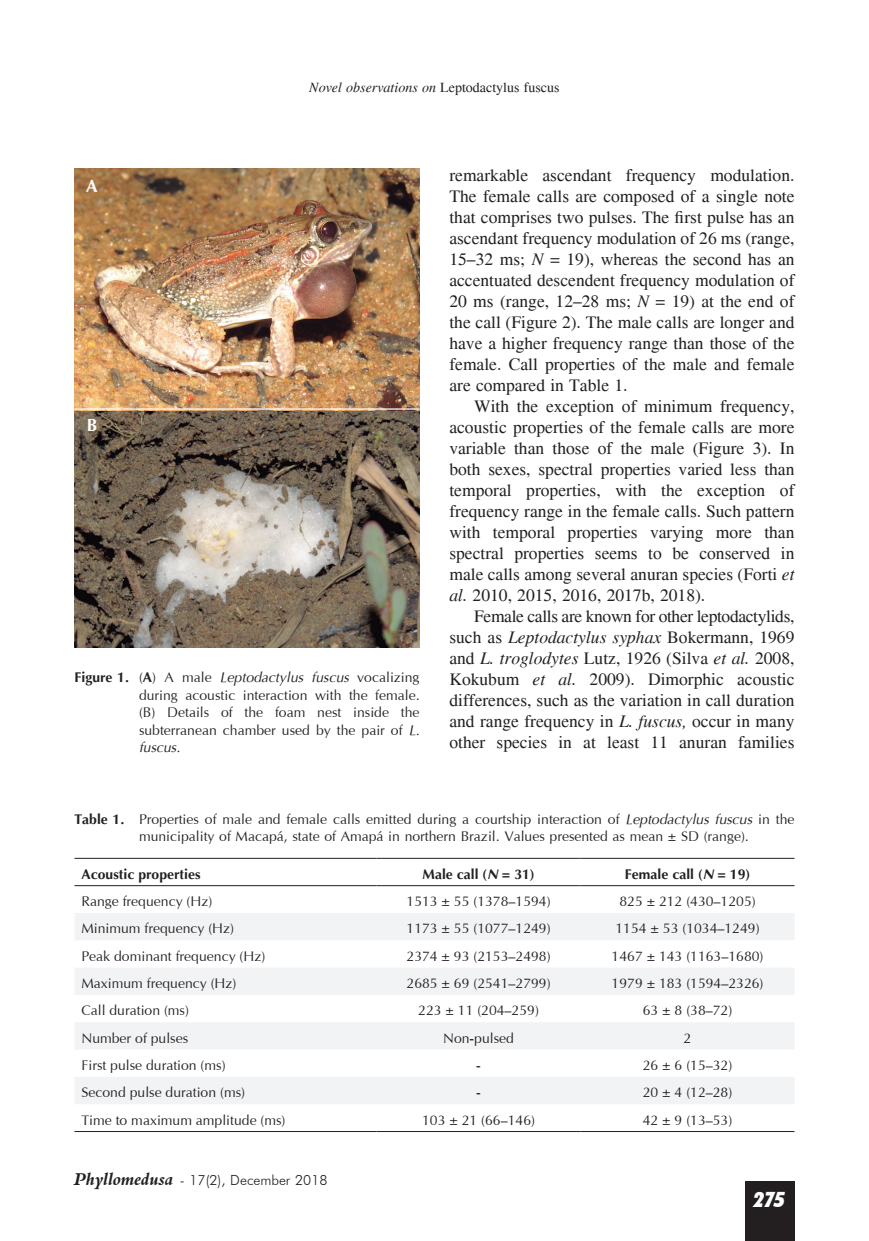
<style>
.page{position:relative;width:869px;height:1241px;background:#fff}
.page>*{position:absolute;margin:0;border:0;box-sizing:border-box;transform-origin:0 0}
.t1{font:italic 900 condensed 21px "Futura BT";color:#fff}
.t2{font:17.5px/21px "Times";color:#231f20;text-align:justify}
.t3{font:700 17.5px "Optima";color:#fff}
.t4{font:14px/17.5px "Optima";color:#231f20}
.t5{font:700 14px "Optima";color:#231f20}
.t6{font:italic 14px "Times";color:#231f20}
.t7{font:300 14px "Futura BT";color:#231f20}
.s1{font-style:normal}
.s2{font-weight:700}
.s3{font-style:italic}
.s4{font-family:"Aldine 401 BT Bold Italic A";font-weight:400;font-size:17.5px}
</style>
<div class="page">
<div style="left:744px;top:1181px;width:50px;height:59px;background:#231f20"></div>
<svg style="left:75px;top:913px;width:719px;height:190px;fill:#f2f3f4"></svg>
<hr style="left:74px;top:1130px;width:302px;height:1px;background:#231f20">
<hr style="left:376px;top:1130px;width:204px;height:1px;background:#231f20">
<hr style="left:580px;top:1130px;width:214px;height:1px;background:#231f20">
<hr style="left:74px;top:857px;width:302px;height:1px;background:#231f20">
<hr style="left:376px;top:857px;width:204px;height:1px;background:#231f20">
<hr style="left:580px;top:857px;width:214px;height:1px;background:#231f20">
<hr style="left:74px;top:885px;width:302px;height:1px;background:#231f20">
<hr style="left:376px;top:885px;width:204px;height:1px;background:#231f20">
<hr style="left:580px;top:885px;width:214px;height:1px;background:#231f20">
<img style="left:74px;top:410px;width:345px;height:237px">
<img style="left:74px;top:169px;width:345px;height:241px">
<hr style="left:74px;top:408px;width:345px;height:1px;background:#fff">
<p class="t6" style="left:309px;top:79px;width:252px">Novel observations on <span class="s1">Leptodactylus fuscus</span></p>
<p class="t3" style="left:86px;top:177px;width:13px">A</p>
<p class="t3" style="left:87px;top:416px;width:12px">B</p>
<p class="t4" style="left:139px;top:669px;width:282px;text-align:justify;text-indent:-64px"><span class="s2">Figure 1.</span> (<span class="s2">A</span>) A male <span class="s3">Leptodactylus fuscus</span> vocalizing during acoustic interaction with the female. (B) Details of the foam nest inside the subterranean chamber used by the pair of <span class="s3">L. fuscus.</span></p>
<p class="t2" style="left:449px;top:164px;width:346px">remarkable ascendant frequency modulation.<br>The female calls are composed of a single note that comprises two pulses. The first pulse has an ascendant frequency modulation of 26 ms (range, 15–32 ms; <span class="s3">N</span> = 19), whereas the second has an accentuated descendent frequency modulation of 20 ms (range, 12–28 ms; <span class="s3">N</span> = 19) at the end of the call (Figure 2). The male calls are longer and have a higher frequency range than those of the female. Call properties of the male and female are compared in Table 1.</p>
<p class="t2" style="left:449px;top:395px;width:346px;text-indent:25px">With the exception of minimum frequency, acoustic properties of the female calls are more variable than those of the male (Figure 3). In both sexes, spectral properties varied less than temporal properties, with the exception of frequency range in the female calls. Such pattern with temporal properties varying more than spectral properties seems to be conserved in male calls among several anuran species (Forti <span class="s3">et al.</span> 2010, 2015, 2016, 2017b, 2018).</p>
<p class="t2" style="left:449px;top:605px;width:346px;text-indent:25px">Female calls are known for other leptodactylids, such as <span class="s3">Leptodactylus syphax</span> Bokermann, 1969 and <span class="s3">L. troglodytes</span> Lutz, 1926 (Silva <span class="s3">et al.</span> 2008, Kokubum <span class="s3">et al.</span> 2009). Dimorphic acoustic differences, such as the variation in call duration and range frequency in <span class="s3">L. fuscus,</span> occur in many other species in at least 11 anuran families</p>
<p class="t4" style="left:139px;top:810px;width:656px;text-indent:-64px"><span class="s2">Table 1.</span> Properties of male and female calls emitted during a courtship interaction of <span class="s3">Leptodactylus fuscus</span> in the municipality of Macapá, state of Amapá in northern Brazil. Values presented as mean ± SD (range).</p>
<p class="t5" style="left:81px;top:866px;width:121px">Acoustic properties</p>
<p class="t5" style="left:422px;top:866px;width:113px">Male call (<span class="s3">N</span> = 31)</p>
<p class="t5" style="left:624px;top:866px;width:127px">Female call (<span class="s3">N</span> = 19)</p>
<p class="t4" style="left:81px;top:893px;width:132px">Range frequency (Hz)</p>
<p class="t4" style="left:406px;top:893px;width:145px">1513 ± 55 (1378–1594)</p>
<p class="t4" style="left:619px;top:893px;width:138px">825 ± 212 (430–1205)</p>
<p class="t4" style="left:81px;top:920px;width:154px">Minimum frequency (Hz)</p>
<p class="t4" style="left:406px;top:920px;width:145px">1173 ± 55 (1077–1249)</p>
<p class="t4" style="left:615px;top:920px;width:145px">1154 ± 53 (1034–1249)</p>
<p class="t4" style="left:81px;top:947px;width:185px">Peak dominant frequency (Hz)</p>
<p class="t4" style="left:406px;top:947px;width:145px">2374 ± 93 (2153–2498)</p>
<p class="t4" style="left:611px;top:947px;width:153px">1467 ± 143 (1163–1680)</p>
<p class="t4" style="left:81px;top:974px;width:156px">Maximum frequency (Hz)</p>
<p class="t4" style="left:406px;top:974px;width:145px">2685 ± 69 (2541–2799)</p>
<p class="t4" style="left:611px;top:974px;width:153px">1979 ± 183 (1594–2326)</p>
<p class="t4" style="left:81px;top:1002px;width:109px">Call duration (ms)</p>
<p class="t4" style="left:418px;top:1002px;width:122px">223 ± 11 (204–259)</p>
<p class="t4" style="left:642px;top:1002px;width:91px">63 ± 8 (38–72)</p>
<p class="t4" style="left:81px;top:1029px;width:108px">Number of pulses</p>
<p class="t4" style="left:443px;top:1029px;width:72px">Non-pulsed</p>
<p class="t4" style="left:683px;top:1029px;width:9px">2</p>
<p class="t4" style="left:81px;top:1056px;width:145px">First pulse duration (ms)</p>
<p class="t4" style="left:476px;top:1056px;width:6px">-</p>
<p class="t4" style="left:642px;top:1056px;width:91px">26 ± 6 (15–32)</p>
<p class="t4" style="left:81px;top:1084px;width:165px">Second pulse duration (ms)</p>
<p class="t4" style="left:476px;top:1084px;width:6px">-</p>
<p class="t4" style="left:642px;top:1084px;width:91px">20 ± 4 (12–28)</p>
<p class="t4" style="left:81px;top:1111px;width:205px">Time to maximum amplitude (ms)</p>
<p class="t4" style="left:422px;top:1111px;width:114px">103 ± 21 (66–146)</p>
<p class="t4" style="left:642px;top:1111px;width:91px">42 ± 9 (13–53)</p>
<p class="t7" style="left:74px;top:1171px;width:254px"><span class="s4">Phyllomedusa</span> - 17(2), December 2018</p>
<p class="t1" style="left:753px;top:1186px;width:32px">275</p>
</div>
